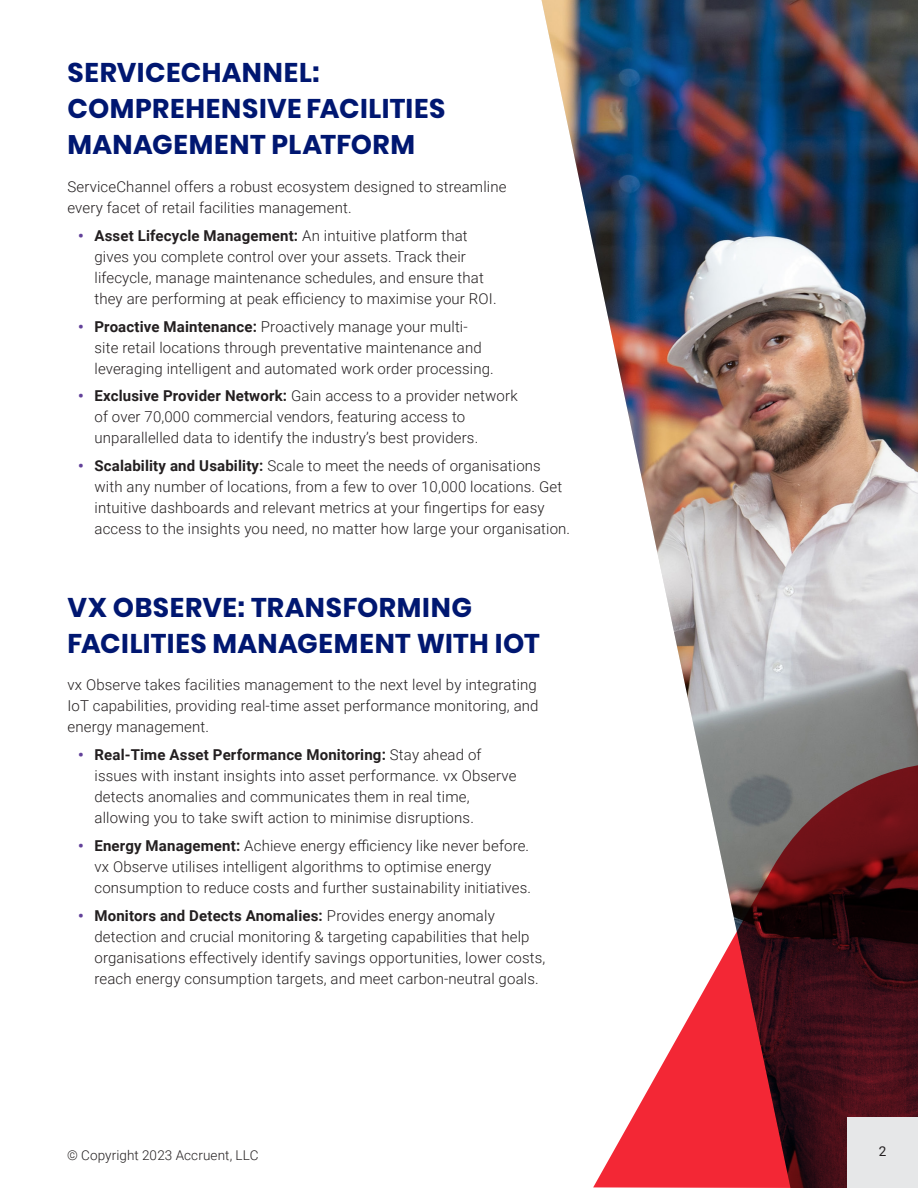
<style>
.page{position:relative;width:918px;height:1188px;background:#fff}
.page>*{position:absolute;margin:0;border:0;box-sizing:border-box;transform-origin:0 0}
.Heading_1{font:700 27px/36px "Poppins";letter-spacing:.015em;color:#001771}
.Body_Copy{font:300 15px/21px "Roboto";letter-spacing:.01em;color:#231f20}
.Footer_Copyrite{font:300 13.5px "Roboto";letter-spacing:.01em;color:#231f20}
.Page{font:13.5px "Roboto";color:#231f20}
.s1{font-weight:900;color:#62419a}
.s2{font-weight:700}
</style>
<div class="page">
<img style="left:542px;top:0;width:376px;height:762px">
<svg style="left:593px;top:762px;width:325px;height:426px"></svg>
<div style="left:847px;top:1118px;width:71px;height:70px;background:#e6e7e8"></div>
<p class="Heading_1" style="left:68px;top:55px;width:380px">SERVICECHANNEL:<br>COMPREHENSIVE FACILITIES<br>MANAGEMENT PLATFORM</p>
<p class="Body_Copy" style="left:68px;top:176px;width:441px">ServiceChannel offers a robust ecosystem designed to streamline every facet of retail facilities management.</p>
<p class="Body_Copy" style="left:94px;top:225px;width:404px;text-indent:-16px"><span class="s1">•</span> <span class="s2">Asset Lifecycle Management:</span> An intuitive platform that gives you complete control over your assets. Track their lifecycle, manage maintenance schedules, and ensure that they are performing at peak efficiency to maximise your ROI.</p>
<p class="Body_Copy" style="left:94px;top:315px;width:401px;text-indent:-16px"><span class="s1">•</span> <span class="s2">Proactive Maintenance:</span> Proactively manage your multi&shy;site retail locations through preventative maintenance and leveraging intelligent and automated work order processing.</p>
<p class="Body_Copy" style="left:94px;top:385px;width:425px;text-indent:-16px"><span class="s1">•</span> <span class="s2">Exclusive Provider Network:</span> Gain access to a provider network of over 70,000 commercial vendors, featuring access to unparallelled data to identify the industry’s best providers.</p>
<p class="Body_Copy" style="left:94px;top:455px;width:477px;text-indent:-16px"><span class="s1">•</span> <span class="s2">Scalability and Usability:</span> Scale to meet the needs of organisations with any number of locations, from a few to over 10,000 locations. Get intuitive dashboards and relevant metrics at your fingertips for easy access to the insights you need, no matter how large your organisation.</p>
<p class="Heading_1" style="left:68px;top:589px;width:474px">VX OBSERVE: TRANSFORMING<br>FACILITIES MANAGEMENT WITH IOT</p>
<p class="Body_Copy" style="left:68px;top:674px;width:473px;text-align:justify">vx Observe takes facilities management to the next level by integrating IoT capabilities, providing real-time asset performance monitoring, and energy management.</p>
<p class="Body_Copy" style="left:94px;top:744px;width:423px;text-indent:-16px"><span class="s1">•</span> <span class="s2">Real-Time Asset Performance Monitoring:</span> Stay ahead of issues with instant insights into asset performance. vx Observe detects anomalies and communicates them in real time, allowing you to take swift action to minimise disruptions.</p>
<p class="Body_Copy" style="left:94px;top:835px;width:438px;text-indent:-16px"><span class="s1">•</span> <span class="s2">Energy Management:</span> Achieve energy efficiency like never before. vx Observe utilises intelligent algorithms to optimise energy consumption to reduce costs and further sustainability initiatives.</p>
<p class="Body_Copy" style="left:94px;top:904px;width:452px;text-indent:-16px"><span class="s1">•</span> <span class="s2">Monitors and Detects Anomalies:</span> Provides energy anomaly detection and crucial monitoring &amp; targeting capabilities that help organisations effectively identify savings opportunities, lower costs, reach energy consumption targets, and meet carbon-neutral goals.</p>
<p class="Footer_Copyrite" style="left:67px;top:1146px;width:193px">© Copyright 2023 Accruent, LLC</p>
<p class="Page" style="left:879px;top:1142px;width:9px">2</p>
</div>
